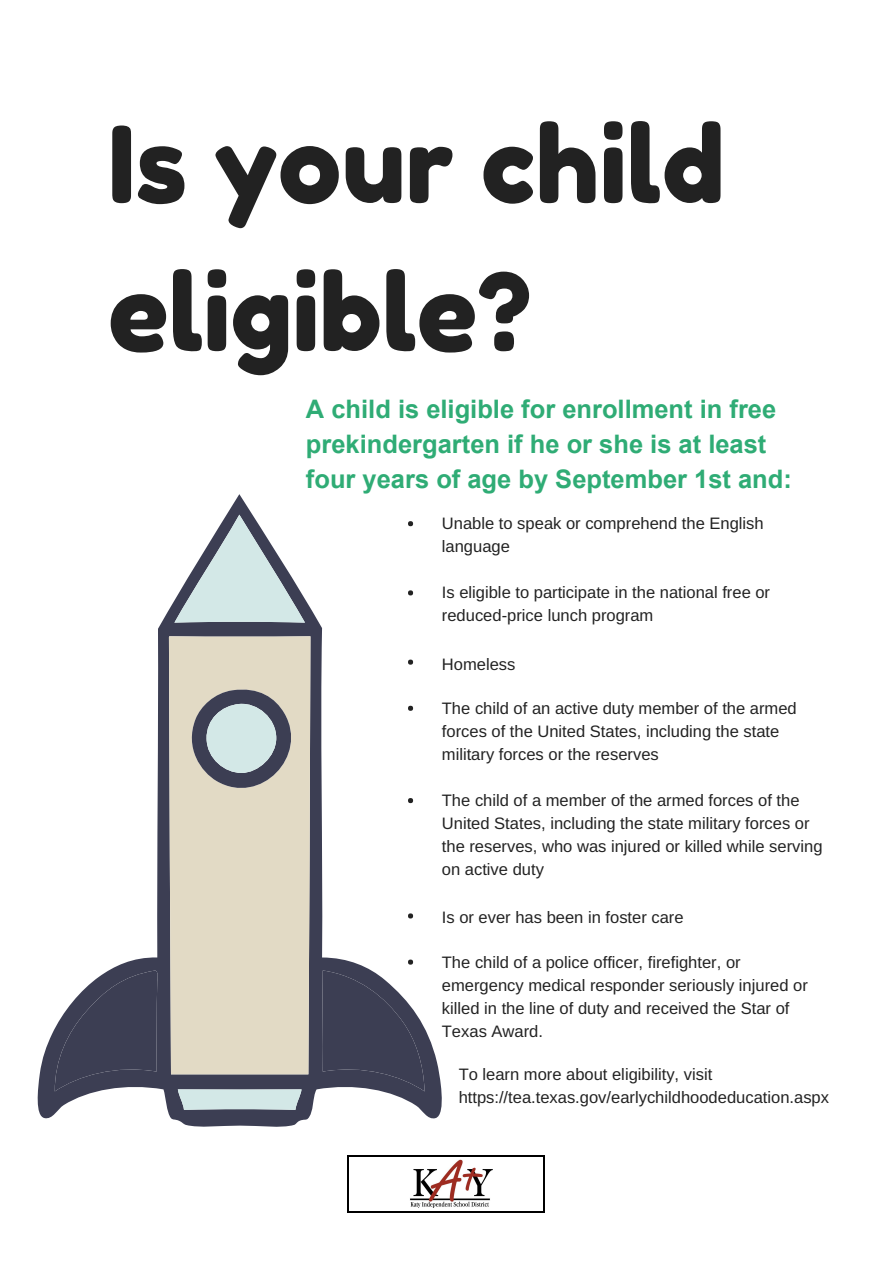
<style>
.page{position:relative;width:893px;height:1263px;background:#fff}
.page>*{position:absolute;margin:0;border:0;box-sizing:border-box;transform-origin:0 0}
.t1{font:105.9px/148px "Fredoka One";color:#222}
.t2{font:700 25.5px/35.2px "Arial";color:#2fac75}
.t3{font:16.58px/23.1px "Arimo";color:#222}
</style>
<div class="page">
<hr style="left:348px;top:1155px;width:195px;height:2px;background:#000">
<hr style="left:543px;top:1157px;width:2px;height:54px;background:#000">
<hr style="left:347px;top:1157px;width:1px;height:54px;background:#000">
<hr style="left:348px;top:1211px;width:195px;height:2px;background:#000">
<svg style="left:38px;top:494px;width:404px;height:633px"></svg>
<svg style="left:174px;top:515px;width:131px;height:108px"></svg>
<div style="left:169px;top:636px;width:141px;height:438px;background:#e2dac5"></div>
<svg style="left:184px;top:686px;width:125px;height:120px;background:#b3b5b0"></svg>
<svg style="left:55px;top:970px;width:104px;height:121px;background:#535567"></svg>
<svg style="left:178px;top:1089px;width:124px;height:21px;background:#c8dbdc"></svg>
<svg style="left:408px;top:521px;width:5px;height:5px"></svg>
<svg style="left:408px;top:590px;width:5px;height:5px"></svg>
<svg style="left:408px;top:660px;width:5px;height:5px"></svg>
<svg style="left:408px;top:706px;width:5px;height:5px"></svg>
<svg style="left:408px;top:798px;width:5px;height:5px"></svg>
<svg style="left:408px;top:913px;width:5px;height:5px"></svg>
<svg style="left:322px;top:959px;width:103px;height:132px"></svg>
<img style="left:410px;top:1159px;width:82px;height:49px">
<h1 class="t1" style="left:108px;top:90px;width:618px">Is your child eligible?</h1>
<h1 class="t2" style="left:306px;top:392px;width:487px">A child is eligible for enrollment in free prekindergarten if he or she is at least four years of age by September 1st and:</h1>
<p class="t3" style="left:442px;top:512px;width:323px">Unable to speak or comprehend the English language</p>
<p class="t3" style="left:442px;top:581px;width:330px">Is eligible to participate in the national free or reduced-price lunch program</p>
<p class="t3" style="left:442px;top:652px;width:75px">Homeless</p>
<p class="t3" style="left:442px;top:696px;width:356px">The child of an active duty member of the armed forces of the United States, including the state military forces or the reserves</p>
<p class="t3" style="left:442px;top:789px;width:382px">The child of a member of the armed forces of the United States, including the state military forces or the reserves, who was injured or killed while serving on active duty</p>
<p class="t3" style="left:442px;top:906px;width:243px">Is or ever has been in foster care</p>
<p class="t3" style="left:442px;top:950px;width:368px">The child of a police officer, firefighter, or emergency medical responder seriously injured or killed in the line of duty and received the Star of Texas Award.</p>
<p class="t3" style="left:459px;top:1063px;width:372px">To learn more about eligibility, visit https://tea.texas.gov/earlychildhoodeducation.aspx</p>
</div>
